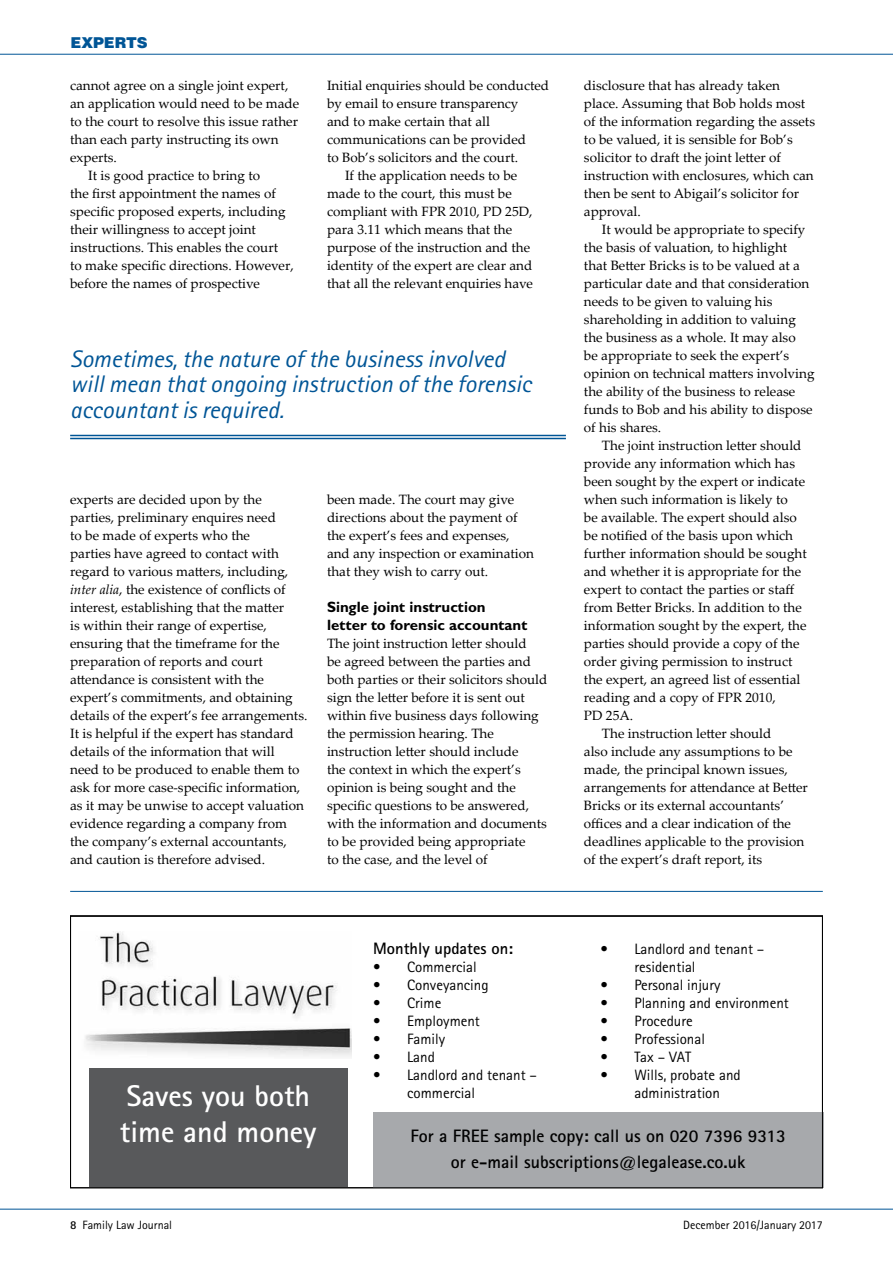
<style>
.page{position:relative;width:893px;height:1263px;background:#fff}
.page>*{position:absolute;margin:0;border:0;box-sizing:border-box;transform-origin:0 0}
.t1{font:700 30px/36px "Rotis Sans Serif Std";color:#fff}
.t2{font:italic 24px/25.5px "Rotis Sans Serif Std";color:#005596}
.t3{font:700 18px/25.5px "Rotis Sans Serif Std";color:#000;text-align:center}
.t4{font:700 16.5px "Rotis Sans Serif Std";color:#000}
.t5{font:15px/18px "Rotis Sans Serif Std";color:#000}
.t6{font:700 15px/18px "Gill Sans MT Std";color:#000}
.t7{font:900 15px "Helvetica";color:#005596}
.t8{font:13.5px/18px "Palatino Linotype";color:#000}
.t9{font:12px "Rotis Sans Serif Std";color:#000}
.s1{font-style:italic}
.s2{font-weight:700}
</style>
<div class="page">
<hr style="left:0;top:1209px;width:893px;height:1px;background:#005596">
<hr style="left:0;top:54px;width:893px;height:1px;background:#005596">
<hr style="left:70px;top:435px;width:496px;height:1px;background:#005596">
<hr style="left:70px;top:438px;width:496px;height:1px;background:#005596">
<hr style="left:70px;top:891px;width:753px;height:1px;background:#005596">
<img style="left:85px;top:931px;width:266px;height:126px">
<div style="left:373px;top:1112px;width:450px;height:76px;background:#a7a9ac"></div>
<div style="left:89px;top:1068px;width:259px;height:120px;background:#58595b"></div>
<p class="t7" style="left:71px;top:33px;width:79px">EXPERTS</p>
<p class="t8" style="left:70px;top:76px;width:220px">cannot agree on a single joint expert,</p>
<p class="t8" style="left:70px;top:94px;width:231px">an application would need to be made</p>
<p class="t8" style="left:70px;top:112px;width:229px">to the court to resolve this issue rather</p>
<p class="t8" style="left:70px;top:130px;width:210px">than each party instructing its own</p>
<p class="t8" style="left:70px;top:148px;width:48px">experts.</p>
<p class="t8" style="left:88px;top:166px;width:173px">It is good practice to bring to</p>
<p class="t8" style="left:70px;top:184px;width:207px">the first appointment the names of</p>
<p class="t8" style="left:70px;top:202px;width:217px">specific proposed experts, including</p>
<p class="t8" style="left:70px;top:220px;width:187px">their willingness to accept joint</p>
<p class="t8" style="left:70px;top:238px;width:209px">instructions. This enables the court</p>
<p class="t8" style="left:70px;top:256px;width:225px">to make specific directions. However,</p>
<p class="t8" style="left:70px;top:274px;width:191px">before the names of prospective</p>
<p class="t8" style="left:327px;top:76px;width:224px">Initial enquiries should be conducted</p>
<p class="t8" style="left:327px;top:94px;width:193px">by email to ensure transparency</p>
<p class="t8" style="left:327px;top:112px;width:164px">and to make certain that all</p>
<p class="t8" style="left:327px;top:130px;width:201px">communications can be provided</p>
<p class="t8" style="left:327px;top:148px;width:193px">to Bob’s solicitors and the court.</p>
<p class="t8" style="left:345px;top:166px;width:174px">If the application needs to be</p>
<p class="t8" style="left:327px;top:184px;width:186px">made to the court, this must be</p>
<p class="t8" style="left:327px;top:202px;width:207px">compliant with FPR 2010, PD 25D,</p>
<p class="t8" style="left:327px;top:220px;width:187px">para 3.11 which means that the</p>
<p class="t8" style="left:327px;top:238px;width:205px">purpose of the instruction and the</p>
<p class="t8" style="left:327px;top:256px;width:207px">identity of the expert are clear and</p>
<p class="t8" style="left:327px;top:274px;width:207px">that all the relevant enquiries have</p>
<h2 class="t2" style="left:70px;top:346px;width:463px">Sometimes, the nature of the business involved will mean that ongoing instruction of the forensic accountant is required.</h2>
<p class="t8" style="left:70px;top:490px;width:239px">experts are decided upon by the parties, preliminary enquires need<br>to be made of experts who the<br>parties have agreed to contact with regard to various matters, including, <span class="s1">inter alia</span>, the existence of conflicts of interest, establishing that the matter<br>is within their range of expertise, ensuring that the timeframe for the preparation of reports and court attendance is consistent with the expert’s commitments, and obtaining details of the expert’s fee arrangements.<br>It is helpful if the expert has standard details of the information that will<br>need to be produced to enable them to ask for more case-specific information, as it may be unwise to accept valuation evidence regarding a company from the company’s external accountants, and caution is therefore advised.</p>
<p class="t8" style="left:327px;top:490px;width:209px">been made. The court may give directions about the payment of the expert’s fees and expenses, and any inspection or examination that they wish to carry out.</p>
<p class="t6" style="left:327px;top:598px;width:202px">Single joint instruction letter to forensic accountant</p>
<p class="t8" style="left:327px;top:634px;width:222px">The joint instruction letter should<br>be agreed between the parties and both parties or their solicitors should sign the letter before it is sent out within five business days following the permission hearing. The instruction letter should include<br>the context in which the expert’s opinion is being sought and the specific questions to be answered, with the information and documents to be provided being appropriate<br>to the case, and the level of</p>
<p class="t8" style="left:584px;top:76px;width:233px">disclosure that has already taken place. Assuming that Bob holds most of the information regarding the assets to be valued, it is sensible for Bob’s solicitor to draft the joint letter of instruction with enclosures, which can then be sent to Abigail’s solicitor for approval.</p>
<p class="t8" style="left:584px;top:220px;width:232px;text-indent:18px">It would be appropriate to specify the basis of valuation, to highlight<br>that Better Bricks is to be valued at a particular date and that consideration needs to be given to valuing his shareholding in addition to valuing the business as a whole. It may also<br>be appropriate to seek the expert’s opinion on technical matters involving the ability of the business to release funds to Bob and his ability to dispose of his shares.</p>
<p class="t8" style="left:602px;top:436px;width:201px">The joint instruction letter should</p>
<p class="t8" style="left:584px;top:454px;width:213px">provide any information which has</p>
<p class="t8" style="left:584px;top:472px;width:223px">been sought by the expert or indicate</p>
<p class="t8" style="left:584px;top:490px;width:205px">when such information is likely to</p>
<p class="t8" style="left:584px;top:508px;width:214px">be available. The expert should also</p>
<p class="t8" style="left:584px;top:526px;width:211px">be notified of the basis upon which</p>
<p class="t8" style="left:584px;top:544px;width:224px">further information should be sought</p>
<p class="t8" style="left:584px;top:562px;width:219px">and whether it is appropriate for the</p>
<p class="t8" style="left:584px;top:580px;width:212px">expert to contact the parties or staff</p>
<p class="t8" style="left:584px;top:598px;width:220px">from Better Bricks. In addition to the</p>
<p class="t8" style="left:584px;top:616px;width:224px">information sought by the expert, the</p>
<p class="t8" style="left:584px;top:634px;width:217px">parties should provide a copy of the</p>
<p class="t8" style="left:584px;top:652px;width:210px">order giving permission to instruct</p>
<p class="t8" style="left:584px;top:670px;width:218px">the expert, an agreed list of essential</p>
<p class="t8" style="left:584px;top:688px;width:193px">reading and a copy of FPR 2010,</p>
<p class="t8" style="left:584px;top:706px;width:51px">PD 25A.</p>
<p class="t8" style="left:602px;top:724px;width:171px">The instruction letter should</p>
<p class="t8" style="left:584px;top:742px;width:210px">also include any assumptions to be</p>
<p class="t8" style="left:584px;top:760px;width:205px">made, the principal known issues,</p>
<p class="t8" style="left:584px;top:778px;width:225px">arrangements for attendance at Better</p>
<p class="t8" style="left:584px;top:796px;width:202px">Bricks or its external accountants’</p>
<p class="t8" style="left:584px;top:814px;width:209px">offices and a clear indication of the</p>
<p class="t8" style="left:584px;top:832px;width:222px">deadlines applicable to the provision</p>
<p class="t8" style="left:584px;top:850px;width:180px">of the expert’s draft report, its</p>
<h1 class="t1" style="left:120px;top:1078px;width:198px">Saves you both time and money</h1>
<p class="t9" style="left:70px;top:1218px;width:103px"><span class="s2">8</span> Family Law Journal</p>
<p class="t4" style="left:373px;top:938px;width:141px">Monthly updates on:</p>
<p class="t5" style="left:373px;top:958px;width:105px">• Commercial</p>
<p class="t5" style="left:373px;top:976px;width:117px">• Conveyancing</p>
<p class="t5" style="left:373px;top:994px;width:70px">• Crime</p>
<p class="t5" style="left:373px;top:1012px;width:108px">• Employment</p>
<p class="t5" style="left:373px;top:1030px;width:74px">• Family</p>
<p class="t5" style="left:373px;top:1048px;width:63px">• Land</p>
<p class="t5" style="left:407px;top:1066px;width:131px;text-indent:-34px">• Landlord and tenant – commercial</p>
<p class="t5" style="left:634px;top:940px;width:131px;text-indent:-34px">• Landlord and tenant – residential</p>
<p class="t5" style="left:600px;top:976px;width:122px">• Personal injury</p>
<p class="t5" style="left:600px;top:994px;width:190px">• Planning and environment</p>
<p class="t5" style="left:600px;top:1012px;width:94px">• Procedure</p>
<p class="t5" style="left:600px;top:1030px;width:106px">• Professional</p>
<p class="t5" style="left:600px;top:1048px;width:92px">• Tax – VAT</p>
<p class="t5" style="left:634px;top:1066px;width:108px;text-indent:-34px">• Wills, probate and administration</p>
<h3 class="t3" style="left:411px;top:1123px;width:377px">For a FREE sample copy: call us on 020 7396 9313 or e-mail subscriptions@legalease.co.uk</h3>
<p class="t9" style="left:683px;top:1218px;width:141px">December 2016/January 2017</p>
</div>
